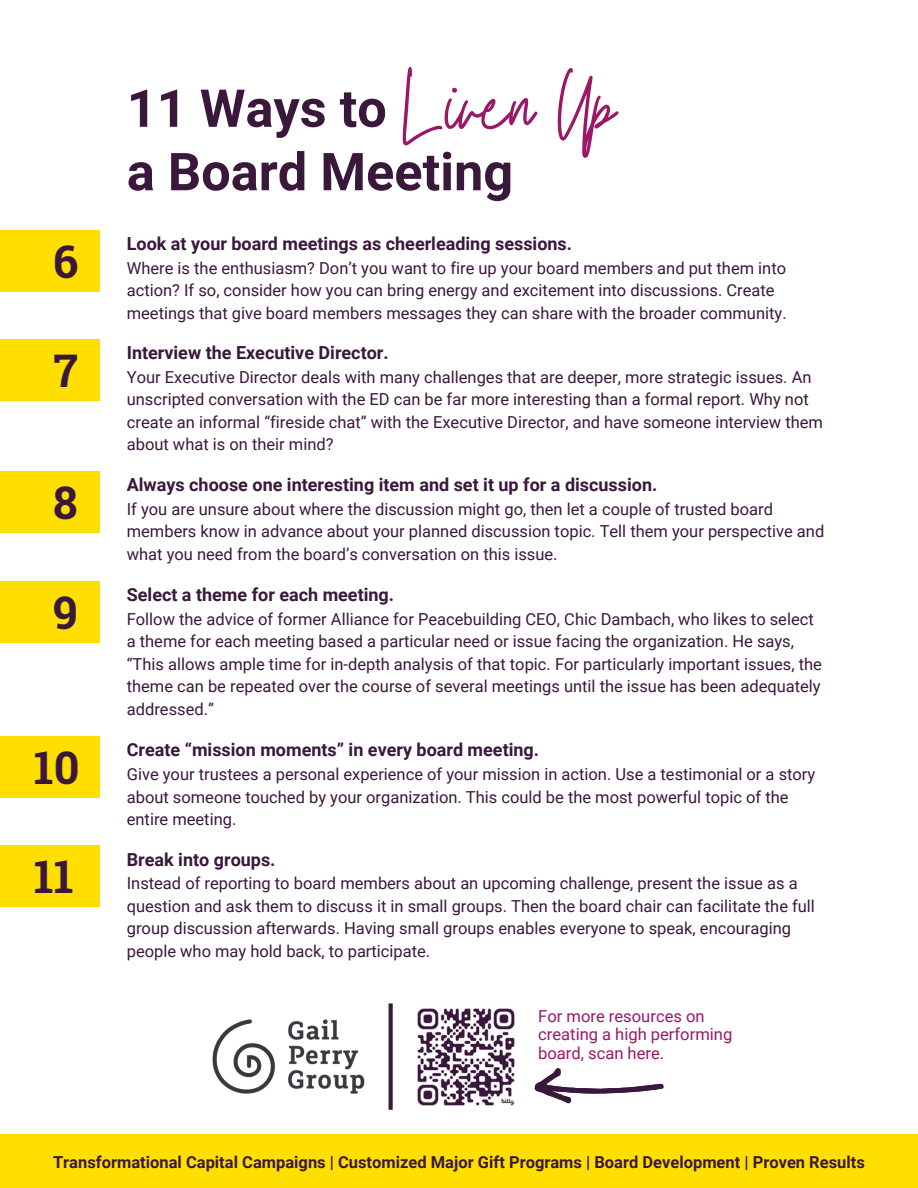
<style>
.page{position:relative;width:918px;height:1188px;background:#fff}
.page>*{position:absolute;margin:0;border:0;box-sizing:border-box;transform-origin:0 0}
.t1{font:73.8px "Twister";color:#9b1868}
.t2{font:700 52.35px/63.4px "Roboto";color:#3a183b}
.t3{font:700 45px "Roboto Slab";color:#3a183b}
.t4{font:700 18px "Roboto";color:#3a183b}
.t5{font:16.5px/22.5px "Roboto";color:#3a183b}
.t6{font:700 16.5px "Roboto";color:#3a183b}
.t7{font:16.5px/18.6px "Roboto";color:#9b1868}
.s1{color:#fff}
</style>
<div class="page">
<div style="left:0;top:1135px;width:918px;height:53px;background:#ffdf00"></div>
<img style="left:212px;top:1003px;width:177px;height:107px">
<img style="left:417px;top:1008px;width:98px;height:98px">
<svg style="left:534px;top:1068px;width:130px;height:35px"></svg>
<svg style="left:389px;top:1003px;width:4px;height:107px"></svg>
<div style="left:0;top:737px;width:100px;height:61px;background:#ffdf00"></div>
<div style="left:0;top:846px;width:100px;height:61px;background:#ffdf00"></div>
<div style="left:0;top:582px;width:100px;height:61px;background:#ffdf00"></div>
<div style="left:0;top:471px;width:100px;height:61px;background:#ffdf00"></div>
<div style="left:0;top:340px;width:100px;height:61px;background:#ffdf00"></div>
<div style="left:0;top:231px;width:100px;height:61px;background:#ffdf00"></div>
<p class="t3" style="left:53px;top:231px;width:27px">6</p>
<p class="t3" style="left:53px;top:340px;width:26px">7</p>
<p class="t3" style="left:53px;top:472px;width:26px">8</p>
<p class="t3" style="left:53px;top:582px;width:27px">9</p>
<p class="t3" style="left:34px;top:737px;width:47px">10</p>
<p class="t3" style="left:34px;top:846px;width:41px">11</p>
<p class="t1" style="left:400px;top:55px;width:219px">Liven Up</p>
<p class="t2" style="left:127px;top:77px;width:477px">11 Ways to <span class="s1">Liven Up </span>a Board Meeting</p>
<p class="t4" style="left:127px;top:234px;width:447px">Look at your board meetings as cheerleading sessions.</p>
<p class="t5" style="left:127px;top:257px;width:661px">Where is the enthusiasm? Don’t you want to fire up your board members and put them into action? If so, consider how you can bring energy and excitement into discussions. Create meetings that give board members messages they can share with the broader community.</p>
<h1 class="t4" style="left:127px;top:343px;width:263px">Interview the Executive Director.</h1>
<h2 class="t5" style="left:127px;top:366px;width:698px">Your Executive Director deals with many challenges that are deeper, more strategic issues. An unscripted conversation with the ED can be far more interesting than a formal report. Why not create an informal “fireside chat” with the Executive Director, and have someone interview them about what is on their mind?</h2>
<p class="t4" style="left:127px;top:474px;width:532px">Always choose one interesting item and set it up for a discussion.</p>
<p class="t5" style="left:127px;top:498px;width:699px">If you are unsure about where the discussion might go, then let a couple of trusted board members know in advance about your planned discussion topic. Tell them your perspective and what you need from the board’s conversation on this issue.</p>
<p class="t4" style="left:127px;top:585px;width:269px">Select a theme for each meeting.</p>
<p class="t5" style="left:127px;top:608px;width:697px">Follow the advice of former Alliance for Peacebuilding CEO, Chic Dambach, who likes to select a theme for each meeting based a particular need or issue facing the organization. He says, “This allows ample time for in-depth analysis of that topic. For particularly important issues, the theme can be repeated over the course of several meetings until the issue has been adequately addressed.”</p>
<p class="t4" style="left:127px;top:740px;width:414px">Create “mission moments” in every board meeting.</p>
<p class="t5" style="left:127px;top:763px;width:690px">Give your trustees a personal experience of your mission in action. Use a testimonial or a story about someone touched by your organization. This could be the most powerful topic of the entire meeting.</p>
<p class="t4" style="left:127px;top:849px;width:150px">Break into groups.</p>
<p class="t5" style="left:127px;top:872px;width:690px">Instead of reporting to board members about an upcoming challenge, present the issue as a question and ask them to discuss it in small groups. Then the board chair can facilitate the full group discussion afterwards. Having small groups enables everyone to speak, encouraging people who may hold back, to participate.</p>
<p class="t7" style="left:538px;top:1007px;width:196px">For more resources on creating a high performing board, scan here.</p>
<p class="t6" style="left:53px;top:1153px;width:813px">Transformational Capital Campaigns | Customized Major Gift Programs | Board Development | Proven Results</p>
</div>
